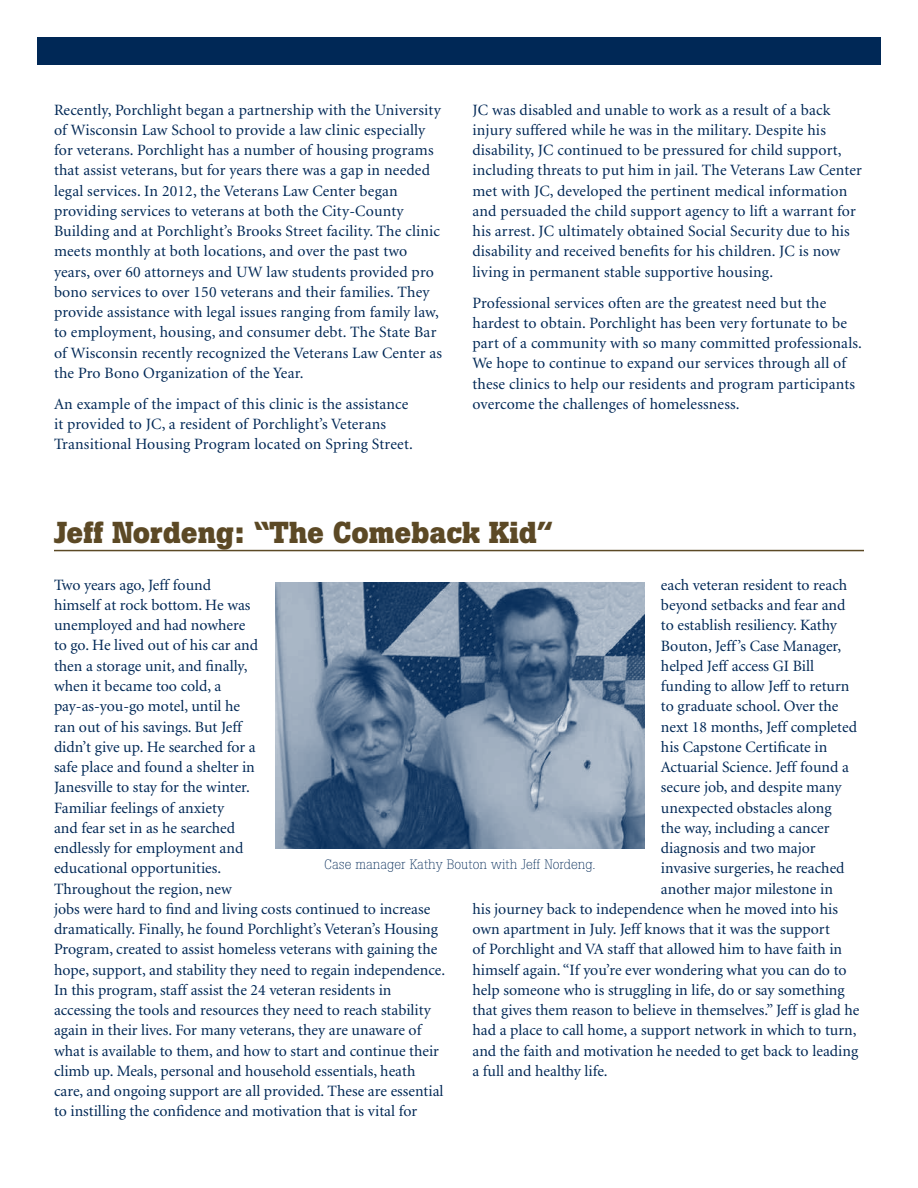
<style>
.page{position:relative;width:918px;height:1188px;background:#fff}
.page>*{position:absolute;margin:0;border:0;box-sizing:border-box;transform-origin:0 0}
.t1{font:700 30px "Boton";color:#5c4925}
.t2{font:15.75px/20.2px "Minion";color:#002856}
.t3{font:300 13.5px "Boton";color:#002856}
</style>
<div class="page">
<div style="left:37px;top:37px;width:844px;height:28px;background:#002856"></div>
<hr style="left:54px;top:550px;width:810px;height:1px;background:#5c4925">
<img style="left:275px;top:582px;width:370px;height:266px">
<p class="t2" style="left:54px;top:100px;width:390px">Recently, Porchlight began a partnership with the University of Wisconsin Law School to provide a law clinic especially for veterans. Porchlight has a number of housing programs that assist veterans, but for years there was a gap in needed legal services. In 2012, the Veterans Law Center began providing services to veterans at both the City-County Building and at Porchlight’s Brooks Street facility. The clinic meets monthly at both locations, and over the past two years, over 60 attorneys and UW law students provided pro bono services to over 150 veterans and their families. They provide assistance with legal issues ranging from family law, to employment, housing, and consumer debt. The State Bar of Wisconsin recently recognized the Veterans Law Center as the Pro Bono Organization of the Year.</p>
<p class="t2" style="left:54px;top:394px;width:360px">An example of the impact of this clinic is the assistance it provided to JC, a resident of Porchlight’s Veterans<br>Transitional Housing Program located on Spring Street.</p>
<p class="t2" style="left:472px;top:100px;width:391px">JC was disabled and unable to work as a result of a back injury suffered while he was in the military. Despite his disability, JC continued to be pressured for child support, including threats to put him in jail. The Veterans Law Center met with JC, developed the pertinent medical information and persuaded the child support agency to lift a warrant for his arrest. JC ultimately obtained Social Security due to his disability and received benefits for his children. JC is now living in permanent stable supportive housing.</p>
<p class="t2" style="left:472px;top:293px;width:391px">Professional services often are the greatest need but the hardest to obtain. Porchlight has been very fortunate to be part of a community with so many committed professionals.<br>We hope to continue to expand our services through all of these clinics to help our residents and program participants overcome the challenges of homelessness.</p>
<h1 class="t1" style="left:54px;top:515px;width:501px">Jeff Nordeng: “The Comeback Kid”</h1>
<p class="t2" style="left:54px;top:575px;width:393px">Two years ago, Jeff found<br>himself at rock bottom. He was<br>unemployed and had nowhere<br>to go. He lived out of his car and<br>then a storage unit, and finally,<br>when it became too cold, a<br>pay-as-you-go motel, until he<br>ran out of his savings. But Jeff<br>didn’t give up. He searched for a<br>safe place and found a shelter in<br>Janesville to stay for the winter.<br>Familiar feelings of anxiety<br>and fear set in as he searched<br>endlessly for employment and<br>educational opportunities.<br>Throughout the region, new<br>jobs were hard to find and living costs continued to increase dramatically. Finally, he found Porchlight’s Veteran’s Housing Program, created to assist homeless veterans with gaining the hope, support, and stability they need to regain independence.<br>In this program, staff assist the 24 veteran residents in accessing the tools and resources they need to reach stability again in their lives. For many veterans, they are unaware of what is available to them, and how to start and continue their climb up. Meals, personal and household essentials, heath care, and ongoing support are all provided. These are essential to instilling the confidence and motivation that is vital for</p>
<p class="t2" style="left:661px;top:575px;width:188px">each veteran resident to reach</p>
<p class="t2" style="left:661px;top:595px;width:186px">beyond setbacks and fear and</p>
<p class="t2" style="left:661px;top:616px;width:177px">to establish resiliency. Kathy</p>
<p class="t2" style="left:661px;top:636px;width:182px">Bouton, Jeff’s Case Manager,</p>
<p class="t2" style="left:661px;top:656px;width:155px">helped Jeff access GI Bill</p>
<p class="t2" style="left:661px;top:677px;width:190px">funding to allow Jeff to return</p>
<p class="t2" style="left:661px;top:697px;width:179px">to graduate school. Over the</p>
<p class="t2" style="left:661px;top:717px;width:198px">next 18 months, Jeff completed</p>
<p class="t2" style="left:661px;top:737px;width:168px">his Capstone Certificate in</p>
<p class="t2" style="left:661px;top:758px;width:189px">Actuarial Science. Jeff found a</p>
<p class="t2" style="left:661px;top:778px;width:182px">secure job, and despite many</p>
<p class="t2" style="left:661px;top:798px;width:172px">unexpected obstacles along</p>
<p class="t2" style="left:661px;top:818px;width:170px">the way, including a cancer</p>
<p class="t2" style="left:661px;top:839px;width:156px">diagnosis and two major</p>
<p class="t2" style="left:661px;top:859px;width:185px">invasive surgeries, he reached</p>
<p class="t2" style="left:661px;top:879px;width:173px">another major milestone in</p>
<p class="t2" style="left:472px;top:899px;width:367px">his journey back to independence when he moved into his</p>
<p class="t2" style="left:472px;top:920px;width:359px">own apartment in July. Jeff knows that it was the support</p>
<p class="t2" style="left:472px;top:940px;width:371px">of Porchlight and VA staff that allowed him to have faith in</p>
<p class="t2" style="left:472px;top:960px;width:376px">himself again. “If you’re ever wondering what you can do to</p>
<p class="t2" style="left:472px;top:980px;width:374px">help someone who is struggling in life, do or say something</p>
<p class="t2" style="left:472px;top:1001px;width:388px">that gives them reason to believe in themselves.” Jeff is glad he</p>
<p class="t2" style="left:472px;top:1021px;width:386px">had a place to call home, a support network in which to turn,</p>
<p class="t2" style="left:472px;top:1041px;width:387px">and the faith and motivation he needed to get back to leading</p>
<p class="t2" style="left:472px;top:1061px;width:137px">a full and healthy life.</p>
<p class="t3" style="left:324px;top:856px;width:273px">Case manager Kathy Bouton with Jeff Nordeng.</p>
</div>
